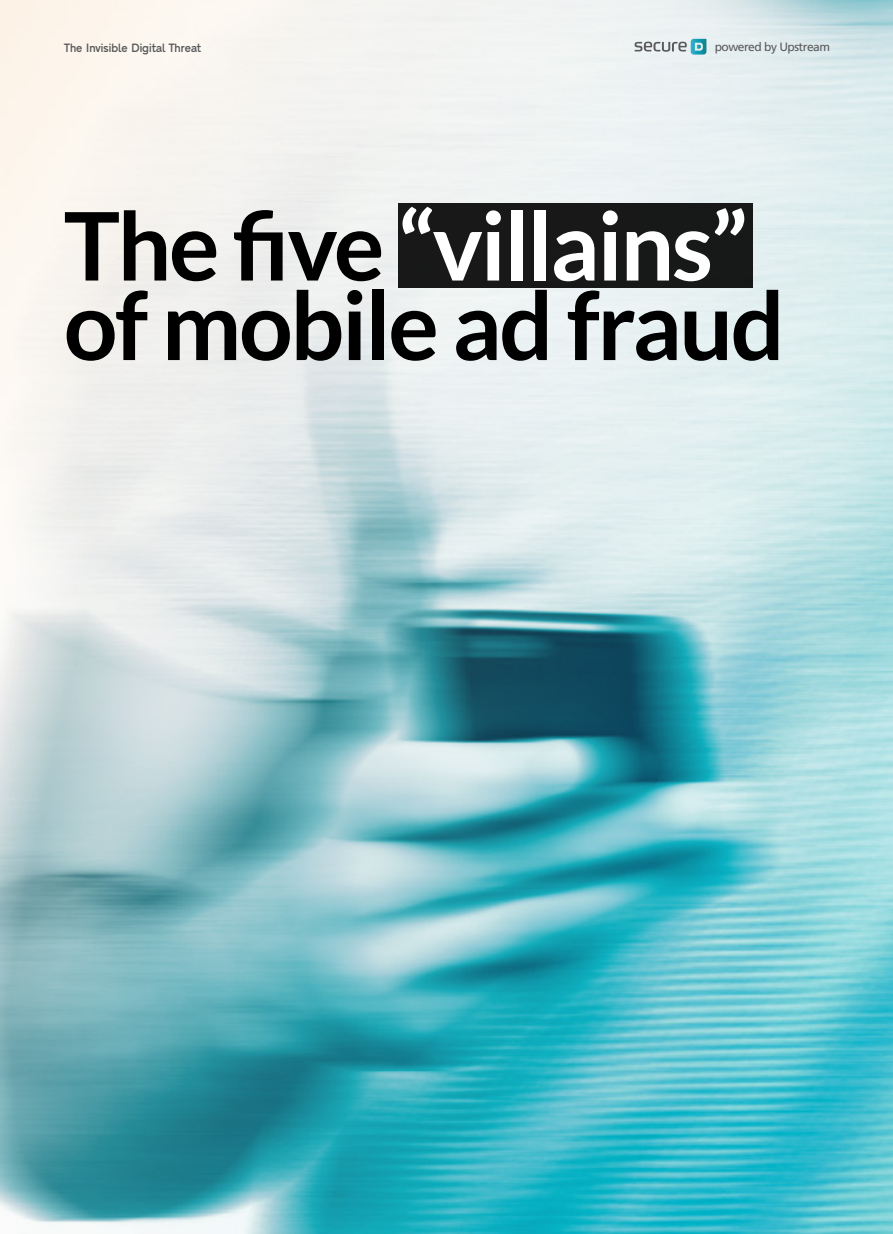
<style>
.page{position:relative;width:893px;height:1234px;background:#fff}
.page>*{position:absolute;margin:0;border:0;box-sizing:border-box;transform-origin:0 0}
.t1{font:700 94.5px/79.5px "Lato";letter-spacing:-.025em;color:#000}
.t2{font:500 12px "CF Dromon";letter-spacing:-.05em;color:#58595b}
.t3{font:12px "Frutiger";letter-spacing:-.04em;color:#59595c}
.s1{color:#fff}
</style>
<div class="page">
<img style="left:0;top:0;width:893px;height:1233px">
<div style="left:398px;top:203px;width:355px;height:84px;background:#181818"></div>
<svg style="left:634px;top:39px;width:72px;height:16px"></svg>
<p class="t2" style="left:64px;top:40px;width:139px">The Invisible Digital Threat</p>
<p class="t3" style="left:715px;top:40px;width:117px">powered by Upstream</p>
<p class="t1" style="left:64px;top:205px;width:722px">The five <span class="s1">“villains” </span>of mobile ad fraud</p>
</div>
